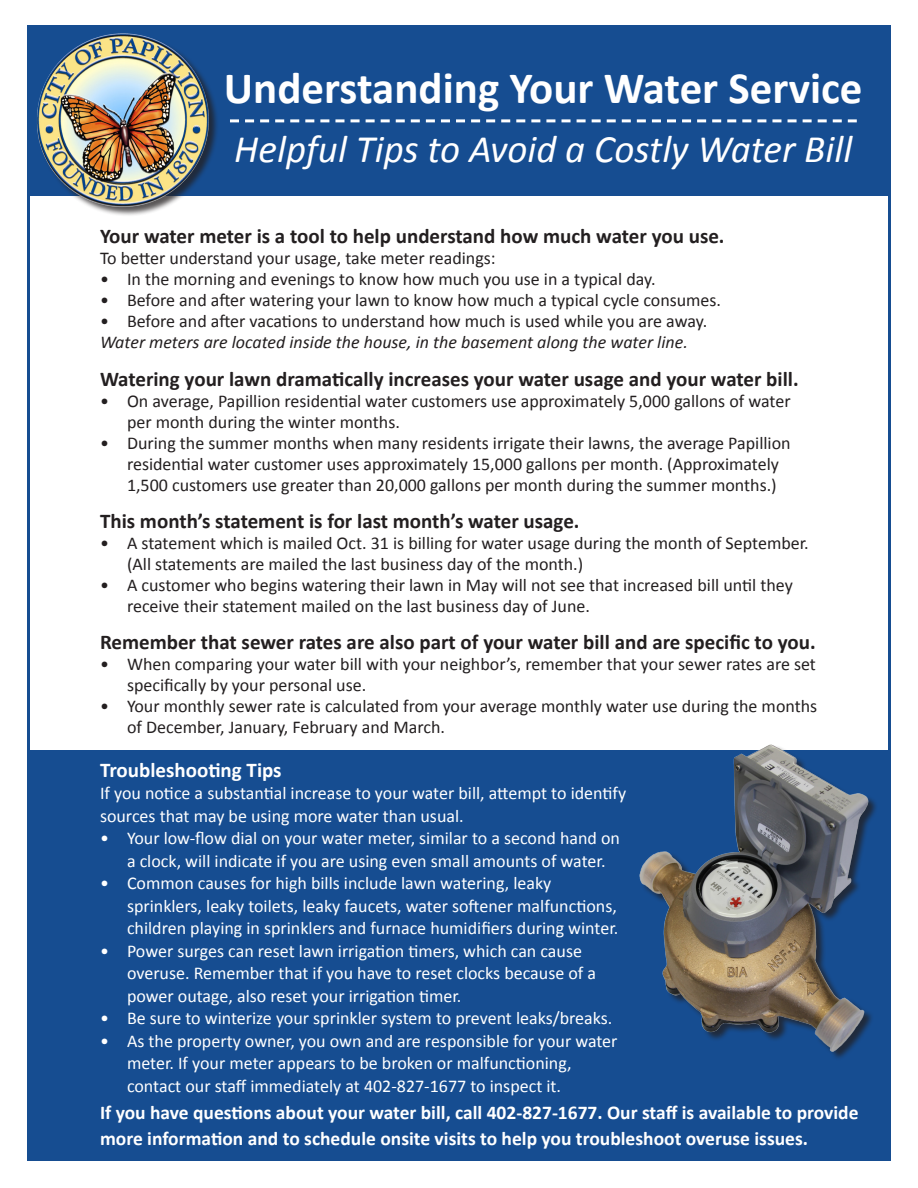
<style>
.page{position:relative;width:918px;height:1188px;background:#fff}
.page>*{position:absolute;margin:0;border:0;box-sizing:border-box;transform-origin:0 0}
.t1{font:700 45px "Calibri";color:#fff}
.t2{font:italic 39px "Calibri";color:#fff}
.t3{font:700 21px "Calibri";color:#231f20}
.t4{font:700 21px "Calibri";color:#fff}
.t5{font:700 19.5px/25.5px "Calibri";color:#fff}
.t6{font:18px/21px "Calibri";color:#231f20}
.t7{font:18px/22.5px "Calibri";color:#fff}
.t8{font:italic 18px "Calibri";color:#231f20}
</style>
<div class="page">
<div style="left:30px;top:751px;width:858px;height:407px;background:#164d91"></div>
<div style="left:27px;top:25px;width:864px;height:171px;background:#164d91"></div>
<div style="left:640px;top:745px;width:238px;height:316px;background:#164d91"></div>
<img style="left:628px;top:744px;width:243px;height:311px">
<div style="left:38px;top:34px;width:181px;height:183px;background:#231f20;opacity:.75"></div>
<img style="left:37px;top:33px;width:177px;height:177px">
<svg style="left:230px;top:119px;width:627px;height:3px"></svg>
<p class="t1" style="left:224px;top:60px;width:640px">Understanding Your Water Service</p>
<p class="t2" style="left:234px;top:123px;width:620px">Helpful Tips to Avoid a Costly Water Bill</p>
<p class="t3" style="left:100px;top:223px;width:626px">Your water meter is a tool to help understand how much water you use.</p>
<p class="t6" style="left:100px;top:248px;width:397px">To better understand your usage, take meter readings:</p>
<p class="t6" style="left:100px;top:269px;width:557px">• In the morning and evenings to know how much you use in a typical day.</p>
<p class="t6" style="left:100px;top:290px;width:623px">• Before and after watering your lawn to know how much a typical cycle consumes.</p>
<p class="t6" style="left:100px;top:311px;width:609px">• Before and after vacations to understand how much is used while you are away.</p>
<p class="t8" style="left:100px;top:330px;width:589px">Water meters are located inside the house, in the basement along the water line.</p>
<p class="t3" style="left:100px;top:365px;width:700px">Watering your lawn dramatically increases your water usage and your water bill.</p>
<p class="t6" style="left:127px;top:390px;width:665px;text-indent:-27px">• On average, Papillion residential water customers use approximately 5,000 gallons of water per month during the winter months.</p>
<p class="t6" style="left:127px;top:432px;width:665px;text-indent:-27px">• During the summer months when many residents irrigate their lawns, the average Papillion residential water customer uses approximately 15,000 gallons per month. (Approximately<br>1,500 customers use greater than 20,000 gallons per month during the summer months.)</p>
<p class="t3" style="left:100px;top:508px;width:481px">This month’s statement is for last month’s water usage.</p>
<p class="t6" style="left:127px;top:533px;width:683px;text-indent:-27px">• A statement which is mailed Oct. 31 is billing for water usage during the month of September. (All statements are mailed the last business day of the month.)</p>
<p class="t6" style="left:127px;top:575px;width:667px;text-indent:-27px">• A customer who begins watering their lawn in May will not see that increased bill until they receive their statement mailed on the last business day of June.</p>
<p class="t3" style="left:100px;top:629px;width:717px">Remember that sewer rates are also part of your water bill and are specific to you.</p>
<p class="t6" style="left:127px;top:654px;width:690px;text-indent:-27px">• When comparing your water bill with your neighbor’s, remember that your sewer rates are set specifically by your personal use.</p>
<p class="t6" style="left:127px;top:696px;width:692px;text-indent:-27px">• Your monthly sewer rate is calculated from your average monthly water use during the months of December, January, February and March.</p>
<p class="t4" style="left:100px;top:756px;width:183px">Troubleshooting Tips</p>
<p class="t7" style="left:100px;top:782px;width:528px">If you notice a substantial increase to your water bill, attempt to identify sources that may be using more water than usual.</p>
<p class="t7" style="left:127px;top:827px;width:495px;text-indent:-27px">• Your low-flow dial on your water meter, similar to a second hand on a clock, will indicate if you are using even small amounts of water.</p>
<p class="t7" style="left:127px;top:872px;width:493px;text-indent:-27px">• Common causes for high bills include lawn watering, leaky sprinklers, leaky toilets, leaky faucets, water softener malfunctions, children playing in sprinklers and furnace humidifiers during winter.</p>
<p class="t7" style="left:127px;top:939px;width:471px;text-indent:-27px">• Power surges can reset lawn irrigation timers, which can cause overuse. Remember that if you have to reset clocks because of a power outage, also reset your irrigation timer.</p>
<p class="t7" style="left:100px;top:1007px;width:514px">• Be sure to winterize your sprinkler system to prevent leaks/breaks.</p>
<p class="t7" style="left:127px;top:1029px;width:492px;text-indent:-27px">• As the property owner, you own and are responsible for your water meter. If your meter appears to be broken or malfunctioning, contact our staff immediately at 402-827-1677 to inspect it.</p>
<p class="t5" style="left:100px;top:1100px;width:760px">If you have questions about your water bill, call 402-827-1677. Our staff is available to provide more information and to schedule onsite visits to help you troubleshoot overuse issues.</p>
</div>
